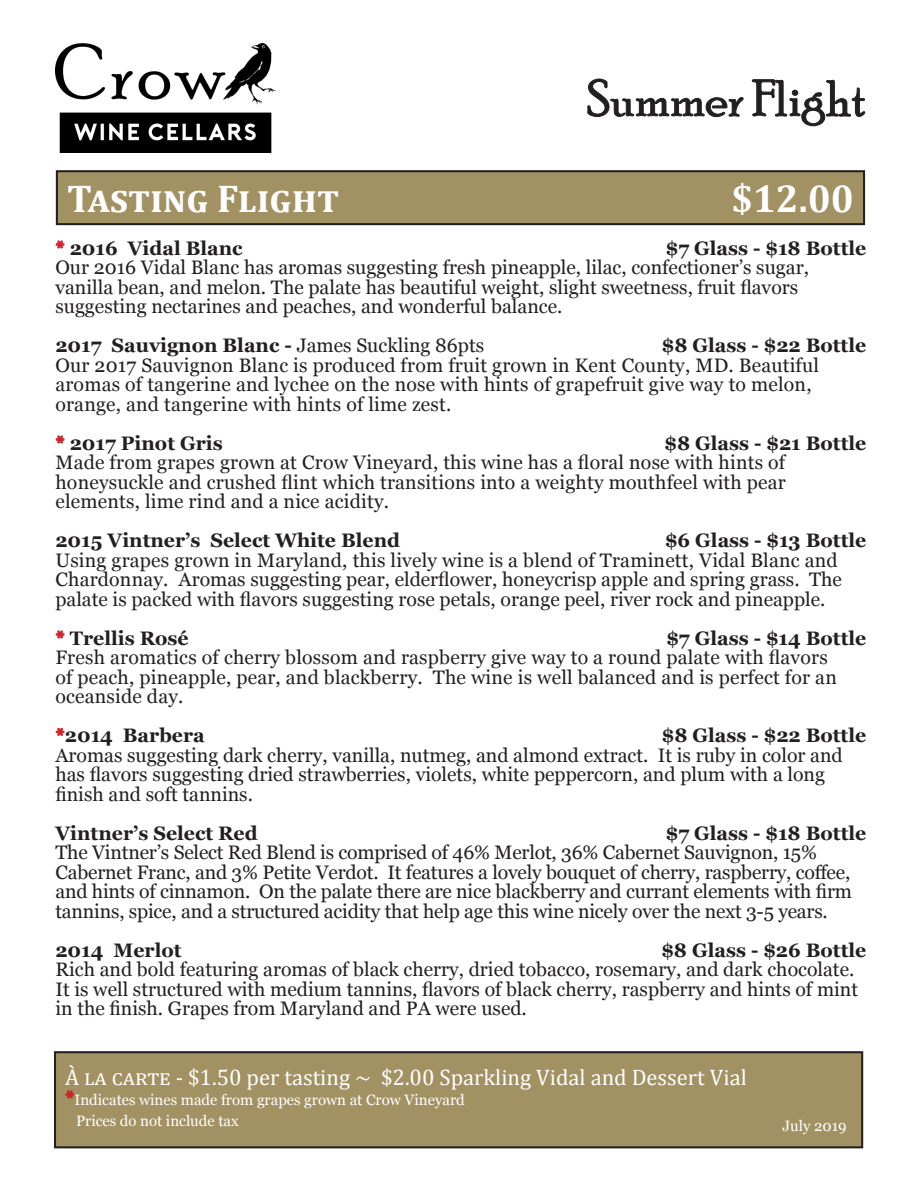
<style>
.page{position:relative;width:918px;height:1188px;background:#fff}
.page>*{position:absolute;margin:0;border:0;box-sizing:border-box;transform-origin:0 0}
.t1{font:51px "Poor Richard";color:#231f20}
.t2{font:700 38.85px "Cambria";color:#fff}
.t3{font:22.5px "Cambria";color:#fff}
.t4{font:19.5px/19.5px "Georgia";color:#231f20}
.t5{font:700 19.5px "Georgia";color:#231f20}
.t6{font:15px "Georgia";color:#fff}
.s1{color:#d1232a}
.s2{font-weight:400}
.s3{font-weight:700;font-size:19.5px;color:#d1232a}
</style>
<div class="page">
<svg style="left:55px;top:240px;width:10px;height:9px"></svg>
<svg style="left:55px;top:435px;width:10px;height:9px"></svg>
<svg style="left:55px;top:630px;width:10px;height:9px"></svg>
<svg style="left:55px;top:727px;width:10px;height:9px"></svg>
<div style="left:57px;top:171px;width:807px;height:53px;background:#a29163"></div>
<div style="left:56px;top:170px;width:809px;height:55px;border:2px solid #231f20"></div>
<div style="left:55px;top:1052px;width:807px;height:95px;background:#a29163"></div>
<svg style="left:65px;top:1090px;width:10px;height:9px"></svg>
<div style="left:54px;top:1051px;width:809px;height:97px;border:2px solid #231f20"></div>
<svg style="left:587px;top:78px;width:157px;height:39px"></svg>
<svg style="left:751px;top:79px;width:115px;height:48px"></svg>
<img style="left:55px;top:43px;width:220px;height:110px">
<p class="t1" style="left:587px;top:69px;width:281px">Summer Flight</p>
<p class="t2" style="left:67px;top:171px;width:274px">Tasting Flight</p>
<p class="t2" style="left:732px;top:171px;width:124px">$12.00</p>
<p class="t5" style="left:55px;top:235px;width:189px"><span class="s1">*</span> 2016 Vidal Blanc</p>
<p class="t5" style="left:666px;top:235px;width:202px">$7 Glass - $18 Bottle</p>
<p class="t4" style="left:55px;top:258px;width:755px">Our 2016 Vidal Blanc has aromas suggesting fresh pineapple, lilac, confectioner’s sugar, vanilla bean, and melon. The palate has beautiful weight, slight sweetness, fruit flavors suggesting nectarines and peaches, and wonderful balance.</p>
<p class="t5" style="left:55px;top:333px;width:430px">2017 Sauvignon Blanc - <span class="s2">James Suckling 86pts</span></p>
<p class="t5" style="left:662px;top:333px;width:206px">$8 Glass - $22 Bottle</p>
<p class="t4" style="left:55px;top:356px;width:765px">Our 2017 Sauvignon Blanc is produced from fruit grown in Kent County, MD. Beautiful aromas of tangerine and lychee on the nose with hints of grapefruit give way to melon, orange, and tangerine with hints of lime zest.</p>
<p class="t5" style="left:55px;top:430px;width:169px"><span class="s1">*</span> 2017 Pinot Gris</p>
<p class="t5" style="left:665px;top:430px;width:203px">$8 Glass - $21 Bottle</p>
<p class="t4" style="left:55px;top:453px;width:732px;text-align:justify">Made from grapes grown at Crow Vineyard, this wine has a floral nose with hints of honeysuckle and crushed flint which transitions into a weighty mouthfeel with pear elements, lime rind and a nice acidity.</p>
<p class="t5" style="left:55px;top:528px;width:346px">2015 Vintner’s Select White Blend</p>
<p class="t5" style="left:665px;top:528px;width:203px">$6 Glass - $13 Bottle</p>
<p class="t4" style="left:55px;top:551px;width:788px">Using grapes grown in Maryland, this lively wine is a blend of Traminett, Vidal Blanc and<br>Chardonnay. Aromas suggesting pear, elderflower, honeycrisp apple and spring grass. The palate is packed with flavors suggesting rose petals, orange peel, river rock and pineapple.</p>
<p class="t5" style="left:55px;top:625px;width:135px"><span class="s1">*</span> Trellis Rosé</p>
<p class="t5" style="left:666px;top:625px;width:201px">$7 Glass - $14 Bottle</p>
<p class="t4" style="left:55px;top:648px;width:783px">Fresh aromatics of cherry blossom and raspberry give way to a round palate with flavors of peach, pineapple, pear, and blackberry. The wine is well balanced and is perfect for an oceanside day.</p>
<p class="t5" style="left:55px;top:723px;width:151px"><span class="s1">*</span>2014 Barbera</p>
<p class="t5" style="left:662px;top:723px;width:206px">$8 Glass - $22 Bottle</p>
<p class="t4" style="left:55px;top:746px;width:789px">Aromas suggesting dark cherry, vanilla, nutmeg, and almond extract. It is ruby in color and has flavors suggesting dried strawberries, violets, white peppercorn, and plum with a long finish and soft tannins.</p>
<p class="t5" style="left:55px;top:820px;width:204px">Vintner’s Select Red</p>
<p class="t5" style="left:666px;top:820px;width:202px">$7 Glass - $18 Bottle</p>
<p class="t4" style="left:55px;top:843px;width:798px">The Vintner’s Select Red Blend is comprised of 46% Merlot, 36% Cabernet Sauvignon, 15% Cabernet Franc, and 3% Petite Verdot. It features a lovely bouquet of cherry, raspberry, coffee, and hints of cinnamon. On the palate there are nice blackberry and currant elements with firm tannins, spice, and a structured acidity that help age this wine nicely over the next 3-5 years.</p>
<p class="t5" style="left:55px;top:937px;width:128px">2014 Merlot</p>
<p class="t5" style="left:661px;top:937px;width:206px">$8 Glass - $26 Bottle</p>
<p class="t4" style="left:55px;top:960px;width:804px">Rich and bold featuring aromas of black cherry, dried tobacco, rosemary, and dark chocolate.<br>It is well structured with medium tannins, flavors of black cherry, raspberry and hints of mint in the finish. Grapes from Maryland and PA were used.</p>
<p class="t3" style="left:65px;top:1064px;width:683px">À la carte - $1.50 per tasting ~ $2.00 Sparkling Vidal and Dessert Vial</p>
<p class="t6" style="left:65px;top:1090px;width:401px"><span class="s3">*</span>Indicates wines made from grapes grown at Crow Vineyard</p>
<p class="t6" style="left:76px;top:1111px;width:164px">Prices do not include tax</p>
<p class="t6" style="left:782px;top:1117px;width:66px">July 2019</p>
</div>
